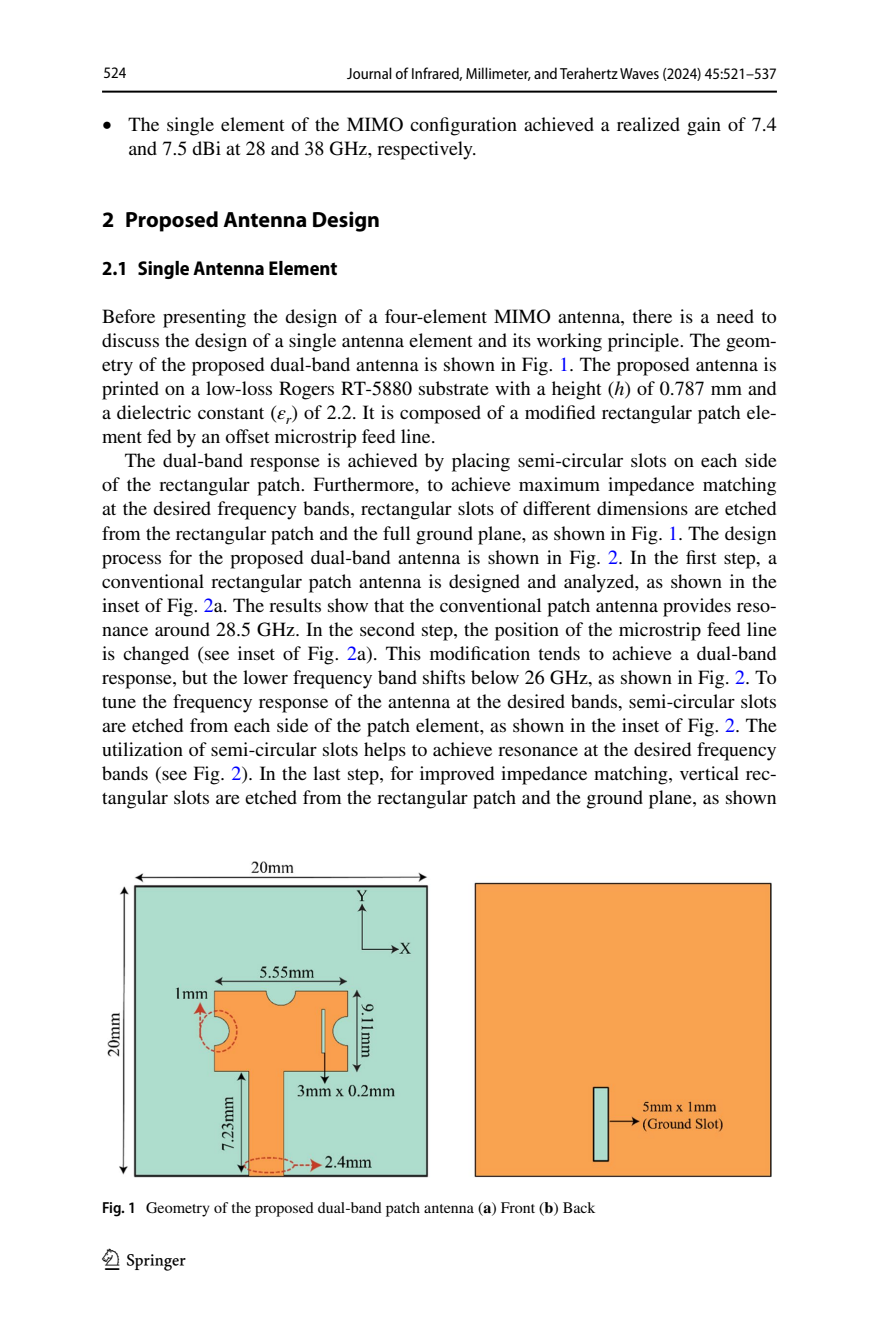
<style>
.page{position:relative;width:879px;height:1333px;background:#fff}
.page>*{position:absolute;margin:0;border:0;box-sizing:border-box;transform-origin:0 0}
.t1{font:30px "Springnew Regular 4";color:#000}
.t2{font:700 22px "Myriad Pro";color:#000}
.t3{font:20px/24px "STIX";color:#000;text-align:justify}
.t4{font:700 semi-condensed 20px "Myriad Pro";color:#000}
.t5{font:semi-condensed 16px "Myriad Pro";color:#000}
.t6{font:16px "STIX";color:#000}
.s1{font-size:18.8px}
.s2{color:#00f}
.s3{font-style:italic}
.s4{font-family:"Myriad Pro";font-weight:600;font-stretch:semi-condensed}
.s5{font-weight:700}
</style>
<div class="page">
<hr style="left:102px;top:91px;width:675px;height:2px;background:#000">
<img style="left:108px;top:861px;width:663px;height:316px">
<p class="t5" style="left:103px;top:64px;width:24px">524</p>
<p class="t5" style="left:347px;top:65px;width:431px">Journal of Infrared, Millimeter, and Terahertz Waves (2024) 45:521–537</p>
<p class="t3" style="left:128px;top:114px;width:650px;text-indent:-26px"><span class="s1">•</span> The single element of the MIMO configuration achieved a realized gain of 7.4 and 7.5 dBi at 28 and 38 GHz, respectively.</p>
<p class="t2" style="left:102px;top:205px;width:280px">2 Proposed Antenna Design</p>
<p class="t4" style="left:102px;top:257px;width:237px">2.1 Single Antenna Element</p>
<p class="t3" style="left:102px;top:306px;width:676px">Before presenting the design of a four-element MIMO antenna, there is a need to discuss the design of a single antenna element and its working principle. The geom&shy;etry of the proposed dual-band antenna is shown in Fig. <span class="s2">1</span>. The proposed antenna is printed on a low-loss Rogers RT-5880 substrate with a height (<span class="s3">h</span>) of 0.787 mm and a dielectric constant (<span class="s3">ε</span><sub>r</sub>) of 2.2. It is composed of a modified rectangular patch ele&shy;ment fed by an offset microstrip feed line.</p>
<p class="t3" style="left:102px;top:450px;width:676px;text-indent:23px">The dual-band response is achieved by placing semi-circular slots on each side of the rectangular patch. Furthermore, to achieve maximum impedance matching at the desired frequency bands, rectangular slots of different dimensions are etched from the rectangular patch and the full ground plane, as shown in Fig. <span class="s2">1</span>. The design process for the proposed dual-band antenna is shown in Fig. <span class="s2">2</span>. In the first step, a conventional rectangular patch antenna is designed and analyzed, as shown in the inset of Fig. <span class="s2">2</span>a. The results show that the conventional patch antenna provides reso&shy;nance around 28.5 GHz. In the second step, the position of the microstrip feed line is changed (see inset of Fig. <span class="s2">2</span>a). This modification tends to achieve a dual-band response, but the lower frequency band shifts below 26 GHz, as shown in Fig. <span class="s2">2</span>. To tune the frequency response of the antenna at the desired bands, semi-circular slots are etched from each side of the patch element, as shown in the inset of Fig. <span class="s2">2</span>. The utilization of semi-circular slots helps to achieve resonance at the desired frequency bands (see Fig. <span class="s2">2</span>). In the last step, for improved impedance matching, vertical rec&shy;tangular slots are etched from the rectangular patch and the ground plane, as shown</p>
<p class="t6" style="left:102px;top:1196px;width:495px"><span class="s4">Fig. 1</span> Geometry of the proposed dual-band patch antenna (<span class="s5">a</span>) Front (<span class="s5">b</span>) Back</p>
<h1 class="t1" style="left:105px;top:1248px;width:83px">1 3</h1>
</div>
